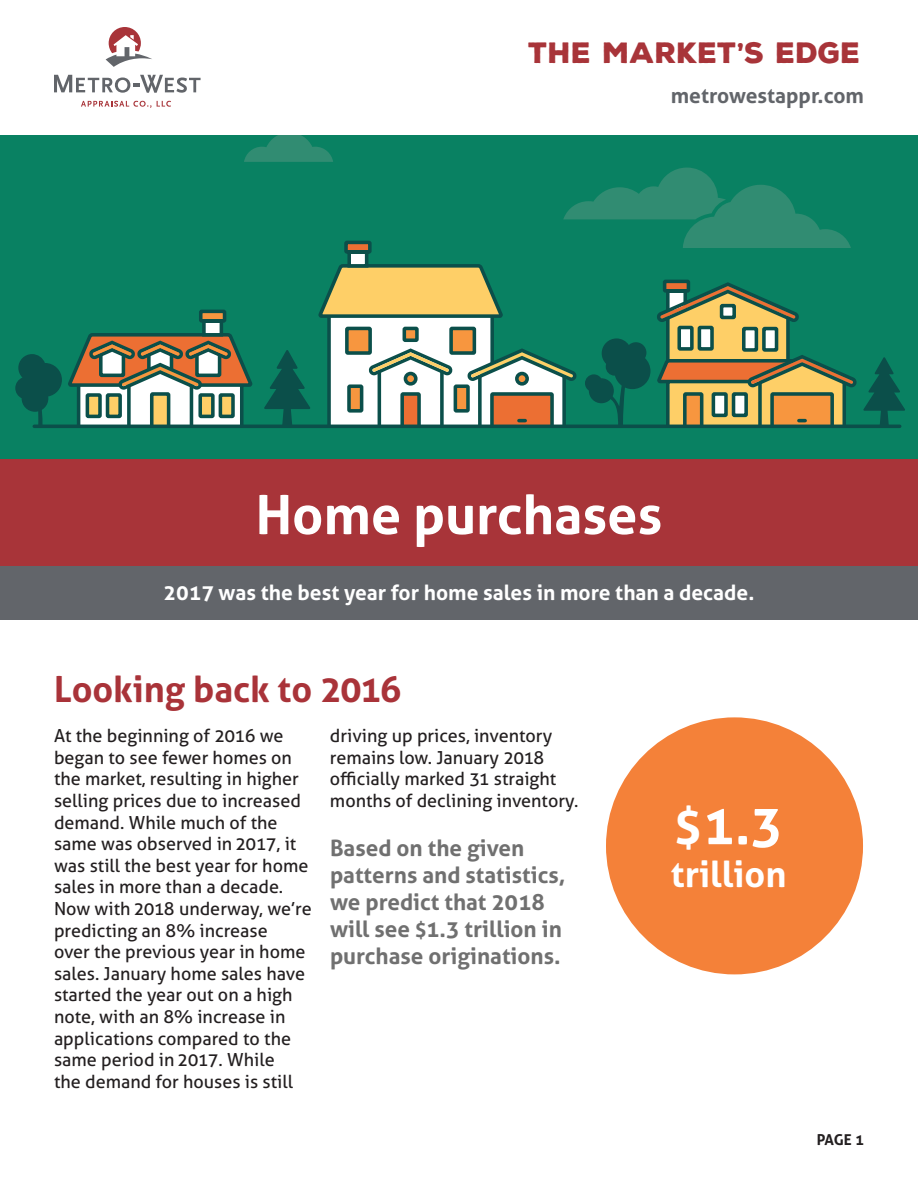
<style>
.page{position:relative;width:918px;height:1188px;background:#fff}
.page>*{position:absolute;margin:0;border:0;box-sizing:border-box;transform-origin:0 0}
.t1{font:700 54px "Aller";color:#fff}
.t2{font:700 36px "Aller";color:#a93339}
.t3{font:700 36px "Aller";color:#fff}
.t4{font:900 28.5px "Nexa Rust Sans";color:#a83439}
.t5{font:700 22.5px/27px "Aller";color:#707070}
.t6{font:700 21px "Aller";color:#fff}
.t7{font:700 21px "Aller";color:#62656a}
.t8{font:18px/21.6px "Aller";color:#231f20}
.t9{font:700 15px "Aller";color:#231f20}
.s1{font-size:19.5px}
.s2{font-size:46.5px}
</style>
<div class="page">
<svg style="left:81px;top:101px;width:90px;height:7px"></svg>
<svg style="left:54px;top:75px;width:147px;height:18px"></svg>
<svg style="left:106px;top:27px;width:46px;height:40px"></svg>
<div style="left:0;top:135px;width:918px;height:324px;background:#098162"></div>
<hr style="left:34px;top:425px;width:866px;height:3px;background:#0b4f4a">
<svg style="left:863px;top:357px;width:42px;height:69px"></svg>
<svg style="left:264px;top:350px;width:46px;height:75px"></svg>
<svg style="left:15px;top:309px;width:240px;height:119px"></svg>
<svg style="left:244px;top:135px;width:89px;height:27px"></svg>
<svg style="left:316px;top:168px;width:541px;height:257px"></svg>
<div style="left:0;top:459px;width:918px;height:108px;background:#a83439"></div>
<div style="left:0;top:567px;width:918px;height:53px;background:#62656a"></div>
<div style="left:606px;top:717px;width:257px;height:257px;background:#f48139;border-radius:50%"></div>
<h3 class="t4" style="left:529px;top:33px;width:334px">THE MARKET’S EDGE</h3>
<p class="t7" style="left:671px;top:83px;width:195px">metrowestappr.com</p>
<h1 class="t1" style="left:256px;top:481px;width:408px">Home purchases</h1>
<p class="t6" style="left:164px;top:579px;width:592px">2017 was the best year for home sales in more than a decade.</p>
<h2 class="t2" style="left:54px;top:667px;width:349px">Looking back to 2016</h2>
<p class="t8" style="left:54px;top:725px;width:259px">At the beginning of 2016 we began to see fewer homes on the market, resulting in higher selling prices due to increased demand. While much of the same was observed in 2017, it was still the best year for home sales in more than a decade.<br>Now with 2018 underway, we’re predicting an 8% increase<br>over the previous year in home sales. January home sales have started the year out on a high note, with an 8% increase in applications compared to the same period in 2017. While<br>the demand for houses is still</p>
<p class="t8" style="left:330px;top:725px;width:250px">driving up prices, inventory remains low. January 2018 officially marked 31 straight months of declining inventory.</p>
<p class="t5" style="left:330px;top:834px;width:237px">Based on the given patterns and statistics, we predict that 2018 will see <span class="s1">$</span>1.3 trillion in purchase originations.</p>
<h1 class="t1" style="left:675px;top:792px;width:110px"><span class="s2">$</span>1.3</h1>
<h2 class="t3" style="left:671px;top:852px;width:117px">trillion</h2>
<p class="t9" style="left:817px;top:1130px;width:49px">PAGE 1</p>
</div>
